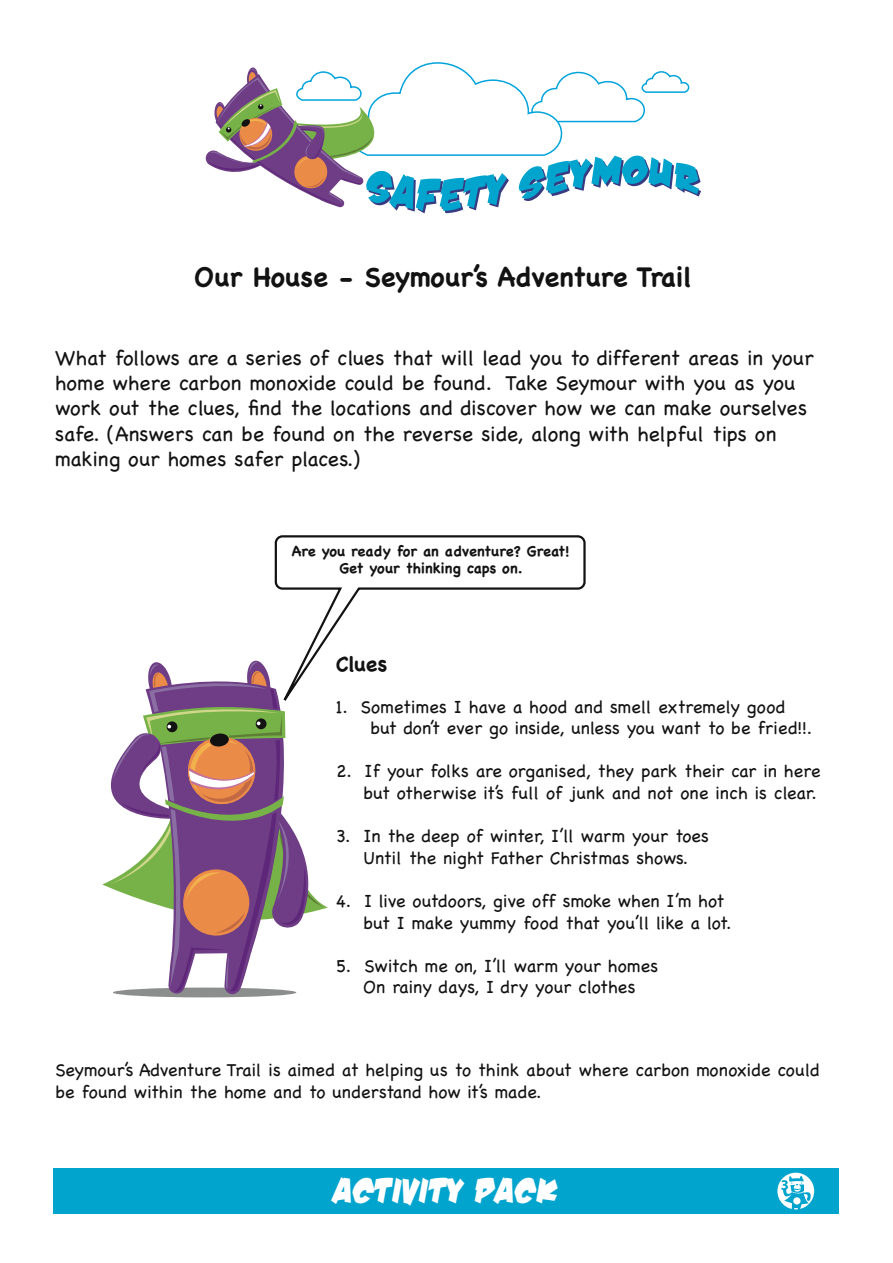
<style>
.page{position:relative;width:893px;height:1263px;background:#fff}
.page>*{position:absolute;margin:0;border:0;box-sizing:border-box;transform-origin:0 0}
.t1{font:35.85px "Damn Noisy Kids";color:#fff}
.t2{font:700 27px "Chalkboard";color:#121212}
.t3{font:21px/25.2px "Chalkboard";color:#121212}
.t4{font:700 21px "Chalkboard";color:#121212}
.t5{font:18px/21.6px "Chalkboard";color:#121212}
.t6{font:700 14.55px/17.4px "Chalkboard";color:#121212;text-align:center}
</style>
<div class="page">
<div style="left:54px;top:1168px;width:785px;height:46px;background:#00a4cd"></div>
<svg style="left:205px;top:62px;width:496px;height:151px"></svg>
<svg style="left:777px;top:1172px;width:38px;height:38px"></svg>
<div style="left:113px;top:987px;width:183px;height:10px;background:#8c8e8e;border-radius:50%"></div>
<svg style="left:102px;top:660px;width:226px;height:334px"></svg>
<svg style="left:267px;top:535px;width:319px;height:196px"></svg>
<h2 class="t2" style="left:194px;top:259px;width:499px">Our House - Seymour’s Adventure Trail</h2>
<p class="t3" style="left:55px;top:345px;width:760px">What follows are a series of clues that will lead you to different areas in your home where carbon monoxide could be found. Take Seymour with you as you work out the clues, find the locations and discover how we can make ourselves safe. (Answers can be found on the reverse side, along with helpful tips on making our homes safer places.)</p>
<p class="t6" style="left:292px;top:542px;width:279px">Are you ready for an adventure? Great!<br>Get your thinking caps on.</p>
<p class="t4" style="left:336px;top:650px;width:53px">Clues</p>
<p class="t5" style="left:370px;top:695px;width:443px;text-indent:-34px">1. Sometimes I have a hood and smell extremely good but don’t ever go inside, unless you want to be fried!!.</p>
<p class="t5" style="left:336px;top:760px;width:486px;text-align:right">2. If your folks are organised, they park their car in here but otherwise it’s full of junk and not one inch is clear.</p>
<p class="t5" style="left:336px;top:825px;width:375px;text-align:center">3. In the deep of winter, I’ll warm your toes<br>Until the night Father Christmas shows.</p>
<p class="t5" style="left:363px;top:890px;width:370px;text-indent:-28px">4. I live outdoors, give off smoke when I’m hot but I make yummy food that you’ll like a lot.</p>
<p class="t5" style="left:336px;top:955px;width:324px;text-align:center">5. Switch me on, I’ll warm your homes<br>On rainy days, I dry your clothes</p>
<p class="t5" style="left:55px;top:1059px;width:766px">Seymour’s Adventure Trail is aimed at helping us to think about where carbon monoxide could be found within the home and to understand how it’s made.</p>
<h1 class="t1" style="left:333px;top:1168px;width:226px">ACTIVITY Pack</h1>
</div>
